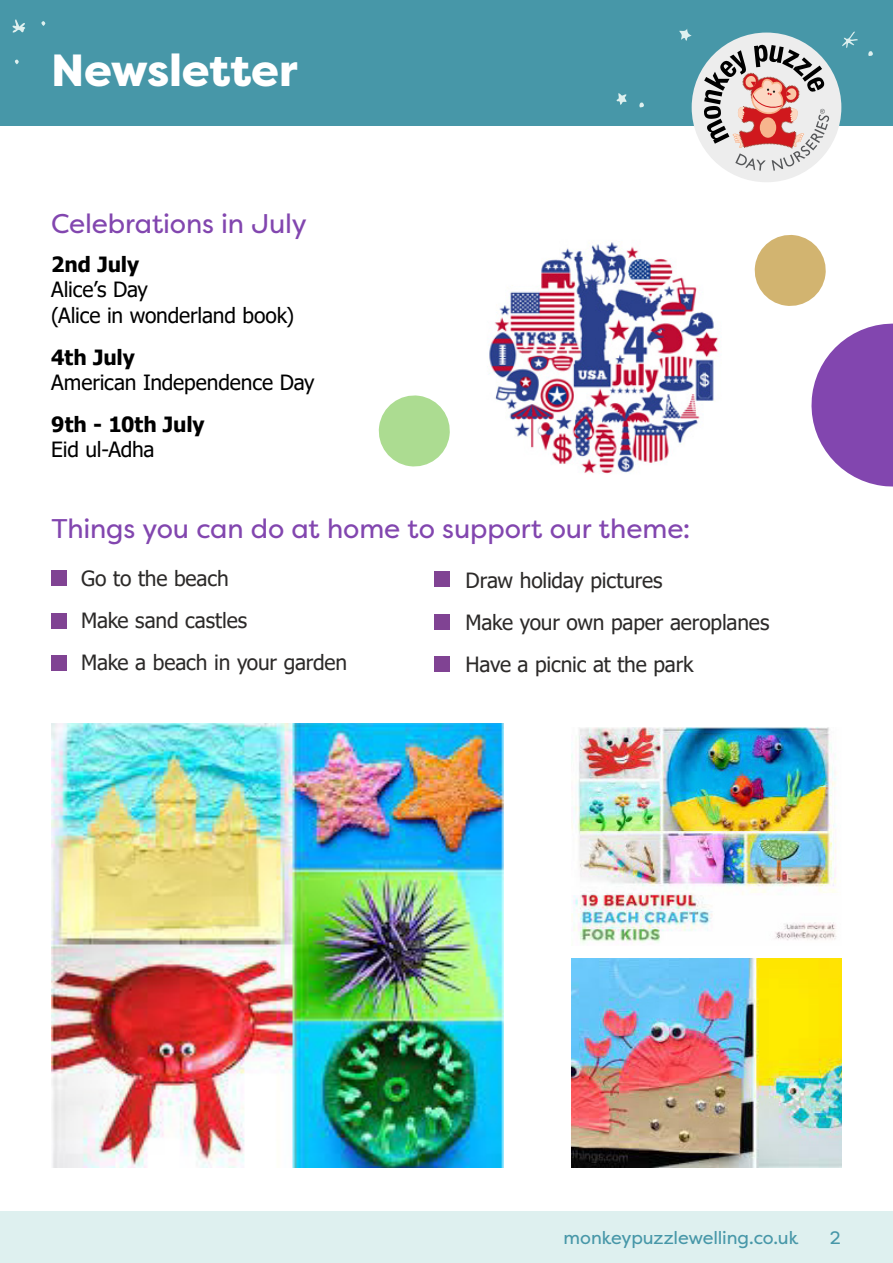
<style>
.page{position:relative;width:893px;height:1263px;background:#fff}
.page>*{position:absolute;margin:0;border:0;box-sizing:border-box;transform-origin:0 0}
.t1{font:800 45px "Filson Pro";letter-spacing:-.005em;color:#fff}
.t2{font:27px "Filson Pro";letter-spacing:-.005em;color:#8246af}
.t3{font:21px/42px "Tahoma";letter-spacing:-.01em;color:#2c2a29}
.t4{font:21px/25.2px "Tahoma";letter-spacing:-.01em;color:#000}
.t5{font:700 21px "Tahoma";letter-spacing:-.005em;color:#000}
.t6{font:18px "Filson Pro";letter-spacing:-.01em;color:#4797a8}
</style>
<div class="page">
<div style="left:0;top:0;width:893px;height:125px;background:#4797a8"></div>
<div style="left:692px;top:33px;width:149px;height:149px;background:#ededed;border-radius:50%"></div>
<svg style="left:704px;top:45px;width:125px;height:126px"></svg>
<svg style="left:679px;top:29px;width:13px;height:12px"></svg>
<svg style="left:842px;top:32px;width:16px;height:16px"></svg>
<svg style="left:868px;top:51px;width:5px;height:5px"></svg>
<svg style="left:616px;top:93px;width:11px;height:12px"></svg>
<svg style="left:639px;top:102px;width:5px;height:6px"></svg>
<svg style="left:13px;top:19px;width:12px;height:14px"></svg>
<svg style="left:41px;top:21px;width:5px;height:5px"></svg>
<svg style="left:15px;top:60px;width:4px;height:4px"></svg>
<div style="left:0;top:1212px;width:893px;height:51px;background:#def0ef"></div>
<div style="left:51px;top:570px;width:16px;height:16px;background:#804393"></div>
<div style="left:51px;top:613px;width:16px;height:15px;background:#804393"></div>
<div style="left:51px;top:655px;width:16px;height:15px;background:#804393"></div>
<div style="left:434px;top:572px;width:16px;height:15px;background:#804393"></div>
<div style="left:434px;top:614px;width:16px;height:15px;background:#804393"></div>
<div style="left:434px;top:656px;width:16px;height:15px;background:#804393"></div>
<img style="left:571px;top:727px;width:266px;height:216px">
<img style="left:51px;top:724px;width:453px;height:444px">
<img style="left:571px;top:958px;width:271px;height:210px">
<img style="left:487px;top:240px;width:232px;height:234px">
<svg style="left:811px;top:323px;width:82px;height:164px"></svg>
<svg style="left:754px;top:235px;width:72px;height:71px"></svg>
<svg style="left:378px;top:395px;width:72px;height:72px"></svg>
<h1 class="t1" style="left:51px;top:42px;width:248px">Newsletter</h1>
<p class="t2" style="left:51px;top:206px;width:257px">Celebrations in July</p>
<p class="t5" style="left:51px;top:250px;width:89px">2nd July</p>
<p class="t4" style="left:51px;top:278px;width:245px">Alice’s Day<br>(Alice in wonderland book)</p>
<p class="t5" style="left:51px;top:342px;width:85px">4th July</p>
<p class="t4" style="left:51px;top:371px;width:265px">American Independence Day</p>
<p class="t5" style="left:51px;top:409px;width:155px">9th - 10th July</p>
<p class="t4" style="left:51px;top:438px;width:105px">Eid ul-Adha</p>
<p class="t2" style="left:51px;top:511px;width:641px">Things you can do at home to support our theme:</p>
<p class="t3" style="left:81px;top:559px;width:268px">Go to the beach<br>Make sand castles<br>Make a beach in your garden</p>
<p class="t3" style="left:466px;top:560px;width:305px">Draw holiday pictures<br>Make your own paper aeroplanes<br>Have a picnic at the park</p>
<p class="t6" style="left:564px;top:1225px;width:236px">monkeypuzzlewelling.co.uk</p>
<p class="t6" style="left:830px;top:1225px;width:12px">2</p>
</div>
